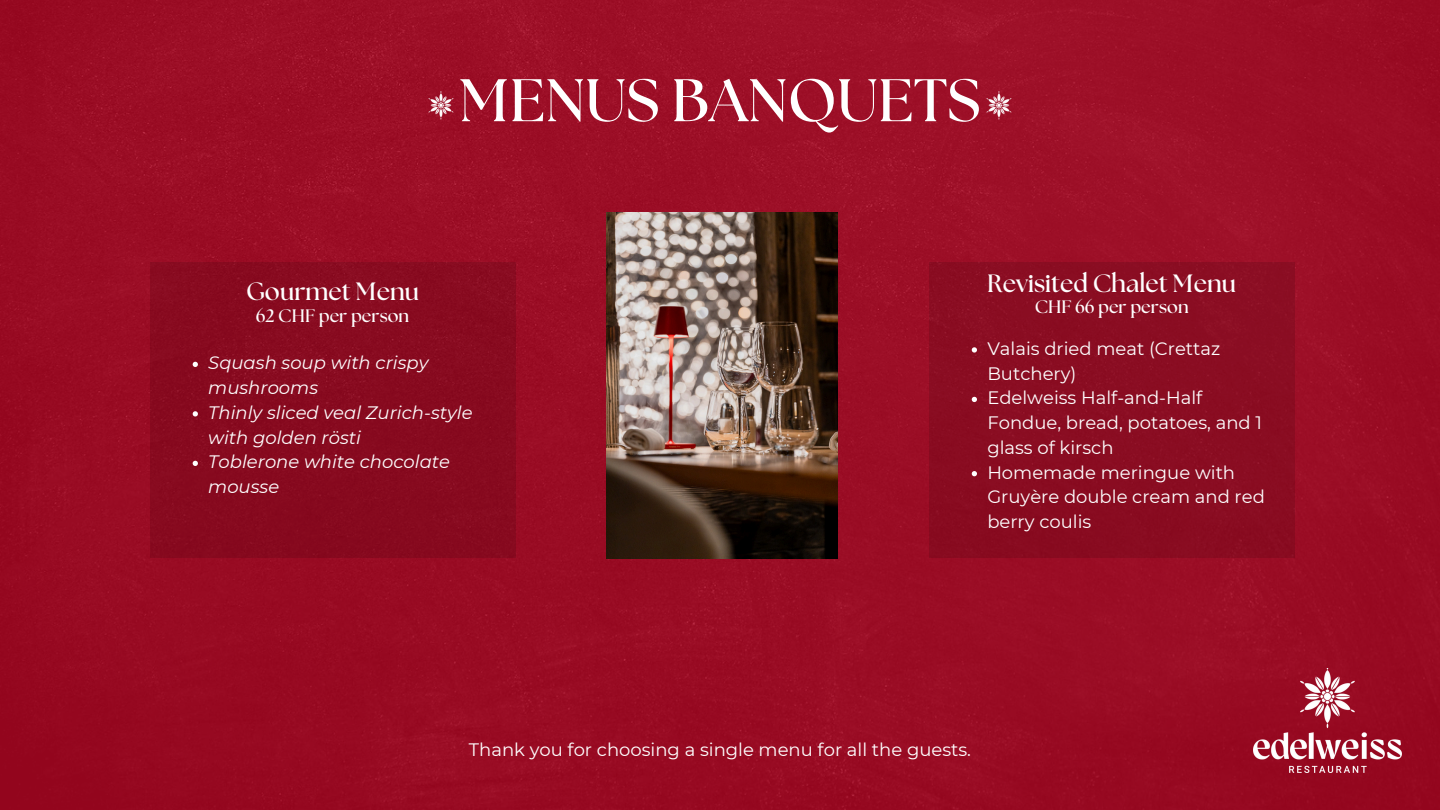
<style>
.page{position:relative;width:1440px;height:810px;background:#9a0c24}
.page>*{position:absolute;margin:0;border:0;box-sizing:border-box;transform-origin:0 0}
.t1{font:700 60px "The Seasons";color:#fff}
.t2{font:700 25px "The Seasons";color:#fff}
.t3{font:18px/24.8px "Montserrat";color:#fff}
.t4{font:italic 18px/24.8px "Montserrat";color:#fff}
.t5{font:700 18px "The Seasons";color:#fff}
</style>
<div class="page">
<img style="left:424px;top:91px;width:35px;height:29px">
<img style="left:981px;top:91px;width:36px;height:29px">
<div style="left:150px;top:263px;width:366px;height:295px;background:#880a1f"></div>
<div style="left:929px;top:263px;width:366px;height:295px;background:#8a0d22"></div>
<img style="left:607px;top:212px;width:230px;height:346px">
<img style="left:1253px;top:668px;width:149px;height:105px">
<svg style="left:193px;top:362px;width:5px;height:5px"></svg>
<svg style="left:193px;top:411px;width:5px;height:6px"></svg>
<svg style="left:193px;top:461px;width:5px;height:5px"></svg>
<svg style="left:972px;top:347px;width:5px;height:6px"></svg>
<svg style="left:972px;top:397px;width:5px;height:5px"></svg>
<svg style="left:972px;top:471px;width:5px;height:5px"></svg>
<h3 class="t1" style="left:460px;top:73px;width:522px">MENUS BANQUETS</h3>
<p class="t2" style="left:246px;top:280px;width:174px">Gourmet Menu</p>
<p class="t5" style="left:256px;top:308px;width:155px">62 CHF per person</p>
<p class="t4" style="left:208px;top:350px;width:222px">Squash soup with crispy mushrooms</p>
<p class="t4" style="left:208px;top:400px;width:266px">Thinly sliced veal Zurich-style with golden rösti</p>
<p class="t4" style="left:208px;top:449px;width:243px">Toblerone white chocolate mousse</p>
<p class="t2" style="left:987px;top:272px;width:250px">Revisited Chalet Menu</p>
<p class="t5" style="left:1035px;top:299px;width:155px">CHF 66 per person</p>
<h2 class="t3" style="left:987px;top:336px;width:235px">Valais dried meat (Crettaz<br>Butchery)</h2>
<p class="t3" style="left:987px;top:385px;width:276px">Edelweiss Half-and-Half<br>Fondue, bread, potatoes, and 1 glass of kirsch</p>
<p class="t3" style="left:987px;top:460px;width:279px">Homemade meringue with<br>Gruyère double cream and red berry coulis</p>
<p class="t3" style="left:469px;top:737px;width:504px">Thank you for choosing a single menu for all the guests.</p>
</div>
